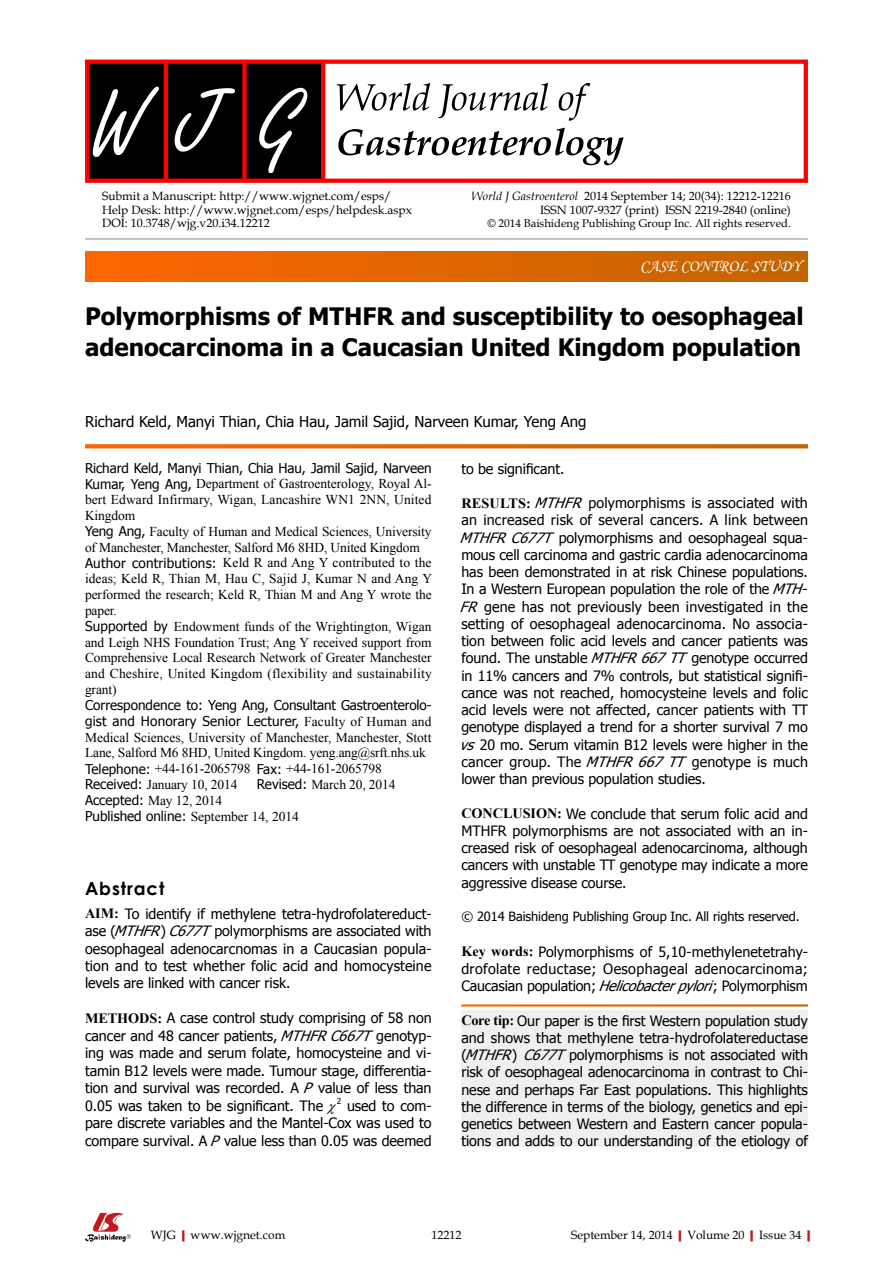
<style>
.page{position:relative;width:893px;height:1263px;background:#fff}
.page>*{position:absolute;margin:0;border:0;box-sizing:border-box;transform-origin:0 0}
.t1{font:700 24px/31.5px "Tahoma";color:#000}
.t2{font:700 18px "Century Gothic";letter-spacing:.05em;color:#000}
.t3{font:16.5px "Monotype Corsiva";color:#fff}
.t4{font:15px "Tahoma";color:#000}
.t5{font:14.25px/17.2px "Tahoma";letter-spacing:-.005em;color:#000;text-align:justify}
.t6{font:13.5px/15.8px "Times New Roman";letter-spacing:-.005em;color:#000}
.t7{font:12.75px "Tahoma";letter-spacing:-.005em;color:#000}
.t8{font:12px/13.5px "Book Antiqua";color:#000}
.t9{font:11.25px "Book Antiqua";color:#000}
.t10{font:8.25px "Tahoma";color:#000}
.s1{font-style:italic}
.s2{font-family:"Tahoma"}
.s3{font-family:"Times New Roman";font-weight:700}
.s4{font-weight:700;color:#c01920}
</style>
<div class="page">
<div style="left:85px;top:252px;width:723px;height:29px;background:linear-gradient(to right,#f60,#c16500)"></div>
<hr style="left:85px;top:239px;width:723px;height:1px;background:#898989">
<div style="left:87px;top:61px;width:236px;height:121px;background:#000"></div>
<hr style="left:164px;top:61px;width:4px;height:121px;background:#f00">
<div style="left:242px;top:61px;width:5px;height:121px;background:#f00"></div>
<hr style="left:321px;top:61px;width:4px;height:121px;background:#f00">
<div style="left:85px;top:60px;width:723px;height:123px;border:4px solid #f00"></div>
<svg style="left:259px;top:88px;width:48px;height:85px"></svg>
<svg style="left:175px;top:88px;width:60px;height:64px"></svg>
<svg style="left:93px;top:87px;width:66px;height:70px"></svg>
<svg style="left:337px;top:83px;width:253px;height:38px"></svg>
<svg style="left:338px;top:128px;width:286px;height:37px"></svg>
<svg style="left:85px;top:444px;width:723px;height:4px;background:#e16d0d"></svg>
<svg style="left:85px;top:1213px;width:46px;height:29px"></svg>
<div style="left:461px;top:1010px;width:347px;height:136px;background:#eeefef"></div>
<p class="t8" style="left:102px;top:189px;width:311px">Submit a Manuscript: http://www.wjgnet.com/esps/<br>Help Desk: http://www.wjgnet.com/esps/helpdesk.aspx<br>DOI: 10.3748/wjg.v20.i34.12212</p>
<p class="t8" style="left:472px;top:189px;width:321px;text-align:right"><span class="s1">World J Gastroenterol</span> 2014 September 14; 20(34): 12212-12216<br>ISSN 1007-9327 (print) ISSN 2219-2840 (online)</p>
<p class="t9" style="left:487px;top:215px;width:305px">© 2014 Baishideng Publishing Group Inc. All rights reserved.</p>
<p class="t3" style="left:640px;top:256px;width:162px">CASE CONTROL STUDY</p>
<p class="t1" style="left:85px;top:298px;width:720px">Polymorphisms of MTHFR and susceptibility to oesophageal adenocarcinoma in a Caucasian United Kingdom population</p>
<p class="t4" style="left:85px;top:412px;width:503px">Richard Keld, Manyi Thian, Chia Hau, Jamil Sajid, Narveen Kumar, Yeng Ang</p>
<p class="t6" style="left:85px;top:460px;width:349px"><span class="s2">Richard Keld, Manyi Thian, Chia Hau, Jamil Sajid, Narveen Kumar, Yeng Ang,</span> Department of Gastroenterology, Royal Al&shy;bert Edward Infirmary, Wigan, Lancashire WN1 2NN, United Kingdom<br><span class="s2">Yeng Ang,</span> Faculty of Human and Medical Sciences, University of Manchester, Manchester, Salford M6 8HD, United Kingdom <span class="s2">Author contributions:</span> Keld R and Ang Y contributed to the ideas; Keld R, Thian M, Hau C, Sajid J, Kumar N and Ang Y performed the research; Keld R, Thian M and Ang Y wrote the paper.<br><span class="s2">Supported by</span> Endowment funds of the Wrightington, Wigan and Leigh NHS Foundation Trust; Ang Y received support from Comprehensive Local Research Network of Greater Manchester and Cheshire, United Kingdom (flexibility and sustainability grant)<br><span class="s2">Correspondence to: Yeng Ang, Consultant Gastroenterolo&shy;gist and Honorary Senior Lecturer,</span> Faculty of Human and Medical Sciences, University of Manchester, Manchester, Stott Lane, Salford M6 8HD, United Kingdom. yeng.ang@srft.nhs.uk <span class="s2">Telephone:</span> +44-161-2065798 <span class="s2">Fax:</span> +44-161-2065798<br><span class="s2">Received:</span> January 10, 2014</p>
<p class="t5" style="left:461px;top:459px;width:104px">to be significant.</p>
<p class="t5" style="left:459px;top:493px;width:354px;text-align:left"><span class="s3">RESULTS:</span> <span class="s1">MTHFR</span> polymorphisms is associated with an increased risk of several cancers. A link between <span class="s1">MTHFRC677T</span> polymorphisms and oesophageal squa&shy;mous cell carcinoma and gastric cardia adenocarcinoma has been demonstrated in at risk Chinese populations.<br>In a Western European population the role of the <span class="s1">MTH-FR</span> gene has not previously been investigated in the setting of oesophageal adenocarcinoma. No associa&shy;tion between folic acid levels and cancer patients was found. The unstable <span class="s1">MTHFR667TT</span> genotype occurred in 11% cancers and 7% controls, but statistical signifi&shy;cance was not reached, homocysteine levels and folic acid levels were not affected, cancer patients with TT genotype displayed a trend for a shorter survival 7 mo <span class="s1">vs</span>20 mo. Serum vitamin B12 levels were higher in the cancer group. The <span class="s1">MTHFR667TT</span> genotype is much lower than previous population studies.</p>
<p class="t5" style="left:461px;top:804px;width:348px"><span class="s3">CONCLUSION:</span> We conclude that serum folic acid and MTHFR polymorphisms are not associated with an in&shy;creased risk of oesophageal adenocarcinoma, although cancers with unstable TT genotype may indicate a more aggressive disease course.</p>
<p class="t7" style="left:461px;top:907px;width:340px">© 2014 Baishideng Publishing Group Inc. All rights reserved.</p>
<p class="t5" style="left:461px;top:942px;width:348px"><span class="s3">Key words:</span> Polymorphisms of 5,10-methylenetetrahy&shy;drofolate reductase; Oesophageal adenocarcinoma; Caucasian population; <span class="s1">Helicobacterpylori</span>; Polymorphism</p>
<p class="t5" style="left:461px;top:1011px;width:348px"><span class="s3">Core tip:</span> Our paper is the first Western population study and shows that methylene tetra-hydrofolatereductase (<span class="s1">MTHFR</span>) <span class="s1">C677T</span>polymorphisms is not associated with risk of oesophageal adenocarcinoma in contrast to Chi&shy;nese and perhaps Far East populations. This highlights the difference in terms of the biology, genetics and epi&shy;genetics between Western and Eastern cancer popula&shy;tions and adds to our understanding of the etiology of</p>
<p class="t6" style="left:257px;top:776px;width:140px"><span class="s2">Revised:</span> March 20, 2014</p>
<p class="t6" style="left:85px;top:792px;width:215px;line-height:16.2px"><span class="s2">Accepted:</span> May 12, 2014<br><span class="s2">Published online:</span> September 14, 2014</p>
<p class="t2" style="left:85px;top:874px;width:81px">Abstract</p>
<p class="t5" style="left:85px;top:904px;width:348px"><span class="s3">AIM:</span> To identify if methylene tetra-hydrofolatereduct&shy;ase (<span class="s1">MTHFR</span>) <span class="s1">C677T</span> polymorphisms are associated with oesophageal adenocarcnomas in a Caucasian popula&shy;tion and to test whether folic acid and homocysteine levels are linked with cancer risk.</p>
<p class="t5" style="left:85px;top:1009px;width:348px"><span class="s3">METHODS:</span> A case control study comprising of 58 non cancer and 48 cancer patients, <span class="s1">MTHFRC667T</span> genotyp&shy;ing was made and serum folate, homocysteine and vi&shy;tamin B12 levels were made. Tumour stage, differentia&shy;tion and survival was recorded. A <span class="s1">P</span> value of less than 0.05 was taken to be significant. The</p>
<p class="t10" style="left:337px;top:1095px;width:6px">2</p>
<p class="t5" style="left:85px;top:1096px;width:348px;text-indent:262px">used to com&shy;pare discrete variables and the Mantel-Cox was used to compare survival. A <span class="s1">P</span> value less than 0.05 was deemed</p>
<p class="t8" style="left:151px;top:1227px;width:136px">WJG<span class="s4">|</span>www.wjgnet.com</p>
<p class="t8" style="left:431px;top:1227px;width:31px">12212</p>
<p class="t8" style="left:571px;top:1227px;width:246px">September 14, 2014<span class="s4">|</span>Volume 20<span class="s4">|</span>Issue 34<span class="s4">|</span></p>
</div>
